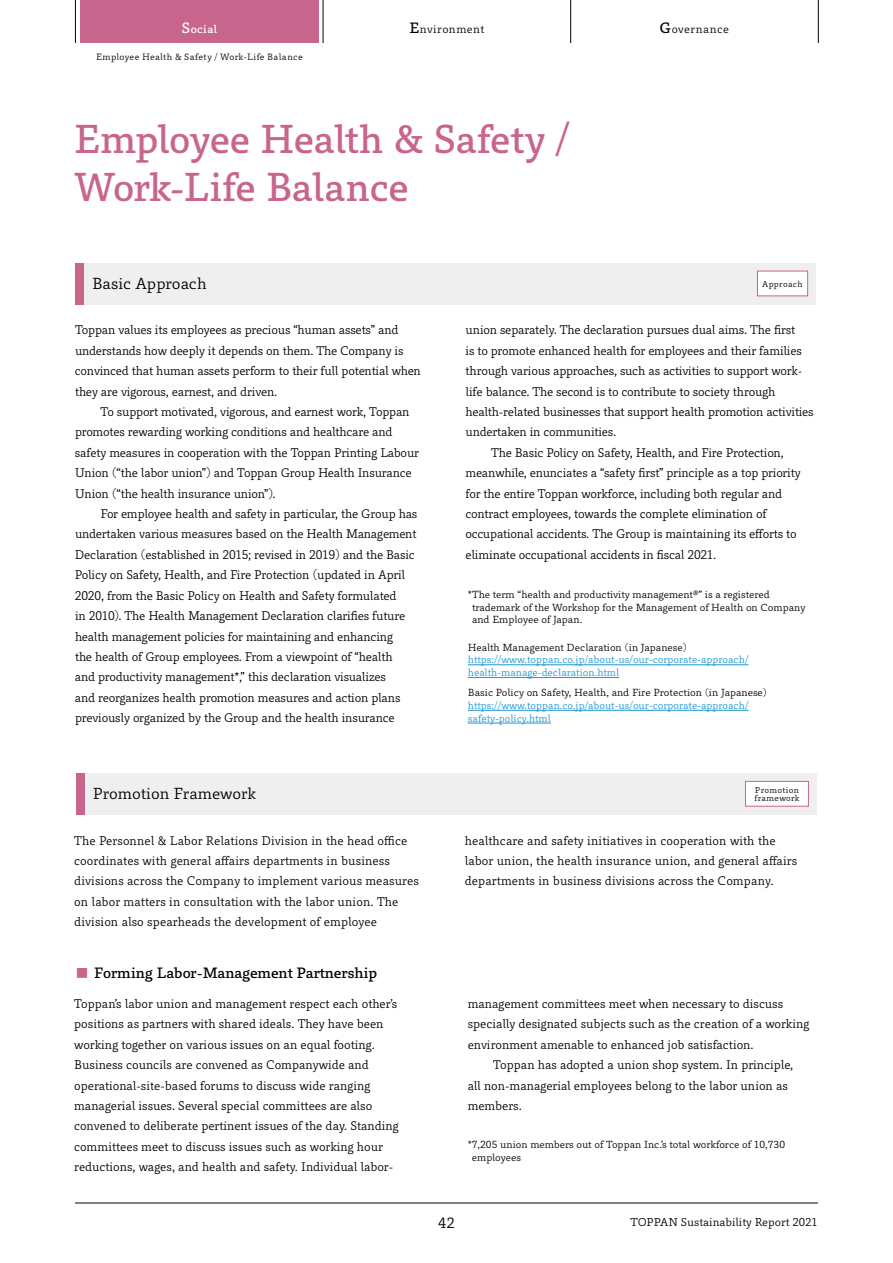
<style>
.page{position:relative;width:893px;height:1263px;background:#fff}
.page>*{position:absolute;margin:0;border:0;box-sizing:border-box;transform-origin:0 0}
.t1{font:37.2px/47.8px "Toppan Bunkyu Gothic Pr 6 N DB";letter-spacing:-.01em;color:#c8658d}
.t2{font:14.85px "Toppan Bunkyu Gothic Pr 6 N";color:#000}
.t3{font:13.8px "Toppan Bunkyu Gothic Pr 6 N DB";color:#000}
.t4{font:13.8px "Toppan Bunkyu Gothic Pr 6 N";color:#000}
.t5{font:11.7px/20.4px "Toppan Bunkyu Gothic Pr 6 N";letter-spacing:-.015em;color:#000;scale:.96 1}
.t6{font:11.7px/20.4px "Toppan Bunkyu Gothic Pr 6 N";letter-spacing:.01em;color:#000;scale:.96 1}
.t7{font:10.65px "Toppan Bunkyu Gothic Pr 6 N";color:#000}
.t8{font:10.65px "Toppan Bunkyu Gothic Pr 6 N";letter-spacing:.035em;color:#000}
.t9{font:10.65px "Toppan Bunkyu Gothic Pr 6 N DB";letter-spacing:.03em;color:#fff}
.t10{font:9.6px/12.8px "Toppan Bunkyu Gothic Pr 6 N";color:#000}
.t11{font:9.6px/12.8px "Toppan Bunkyu Gothic Pr 6 N";color:#1c96d5}
.t12{font:8.55px "Toppan Bunkyu Gothic Pr 6 N";letter-spacing:.04em;color:#000}
.t13{font:7.95px/8.6px "Toppan Bunkyu Gothic Pr 6 N";letter-spacing:.035em;color:#000}
.s1{font-size:13.8px}
.s2{font-family:"Toppan Bunkyu Gothic Pr 6 N DB";font-size:13.8px}
.s3{font-size:15.9px;color:#c8658d}
</style>
<div class="page">
<hr style="left:468px;top:664px;width:281px;height:1px;background:#1c96d5">
<hr style="left:468px;top:677px;width:151px;height:1px;background:#1c96d5">
<hr style="left:468px;top:710px;width:281px;height:1px;background:#1c96d5">
<hr style="left:468px;top:723px;width:83px;height:1px;background:#1c96d5">
<div style="left:75px;top:263px;width:741px;height:41px;background:#efefef"></div>
<div style="left:75px;top:263px;width:9px;height:41px;background:#c8658d"></div>
<div style="left:757px;top:271px;width:51px;height:25px;background:#fff"></div>
<div style="left:757px;top:271px;width:51px;height:25px;border:1px solid #c8658d"></div>
<div style="left:76px;top:773px;width:740px;height:41px;background:#efefef"></div>
<div style="left:76px;top:773px;width:8px;height:41px;background:#c8658d"></div>
<div style="left:745px;top:781px;width:63px;height:25px;background:#fff"></div>
<div style="left:745px;top:781px;width:64px;height:26px;border:1px solid #c8658d"></div>
<hr style="left:75px;top:0;width:1px;height:43px;background:#000">
<hr style="left:323px;top:0;width:1px;height:43px;background:#000">
<hr style="left:570px;top:0;width:1px;height:43px;background:#000">
<hr style="left:818px;top:0;width:1px;height:43px;background:#000">
<div style="left:80px;top:0;width:238px;height:43px;background:#c8658d"></div>
<hr style="left:75px;top:1203px;width:743px;height:1px;background:#000">
<p class="t9" style="left:182px;top:23px;width:37px"><span class="s1">S</span>ocial</p>
<p class="t8" style="left:409px;top:23px;width:76px"><span class="s2">E</span>nvironment</p>
<p class="t8" style="left:660px;top:23px;width:71px"><span class="s2">G</span>overnance</p>
<p class="t12" style="left:96px;top:52px;width:208px">Employee Health &amp; Safety / Work-Life Balance</p>
<h1 class="t1" style="left:74px;top:116px;width:497px">Employee Health &amp; Safety /<br>Work-Life Balance</h1>
<p class="t2" style="left:92px;top:275px;width:116px">Basic Approach</p>
<p class="t13" style="left:762px;top:279px;width:42px">Approach</p>
<p class="t5" style="left:75px;top:320px;width:362px">Toppan values its employees as precious “human assets” and understands how deeply it depends on them. The Company is convinced that human assets perform to their full potential when they are vigorous, earnest, and driven.</p>
<p class="t5" style="left:75px;top:402px;width:360px;text-indent:26px">To support motivated, vigorous, and earnest work, Toppan promotes rewarding working conditions and healthcare and safety measures in cooperation with the Toppan Printing Labour Union (“the labor union”) and Toppan Group Health Insurance Union (“the health insurance union”).</p>
<p class="t5" style="left:75px;top:504px;width:358px;text-indent:26px">For employee health and safety in particular, the Group has undertaken various measures based on the Health Management Declaration (established in 2015; revised in 2019) and the Basic Policy on Safety, Health, and Fire Protection (updated in April 2020, from the Basic Policy on Health and Safety formulated<br>in 2010). The Health Management Declaration clarifies future health management policies for maintaining and enhancing<br>the health of Group employees. From a viewpoint of “health<br>and productivity management*,” this declaration visualizes<br>and reorganizes health promotion measures and action plans previously organized by the Group and the health insurance</p>
<p class="t5" style="left:465px;top:320px;width:345px">union separately. The declaration pursues dual aims. The first</p>
<p class="t5" style="left:465px;top:340px;width:352px">is to promote enhanced health for employees and their families</p>
<p class="t5" style="left:466px;top:361px;width:352px">through various approaches, such as activities to support work-</p>
<p class="t5" style="left:466px;top:381px;width:324px">life balance. The second is to contribute to society through</p>
<p class="t5" style="left:466px;top:402px;width:364px">health-related businesses that support health promotion activities</p>
<p class="t5" style="left:465px;top:422px;width:159px">undertaken in communities.</p>
<p class="t5" style="left:491px;top:442px;width:307px">The Basic Policy on Safety, Health, and Fire Protection,</p>
<p class="t5" style="left:465px;top:463px;width:351px">meanwhile, enunciates a “safety first” principle as a top priority</p>
<p class="t5" style="left:466px;top:483px;width:331px">for the entire Toppan workforce, including both regular and</p>
<p class="t5" style="left:465px;top:504px;width:315px">contract employees, towards the complete elimination of</p>
<p class="t5" style="left:465px;top:524px;width:347px">occupational accidents. The Group is maintaining its efforts to</p>
<p class="t5" style="left:465px;top:544px;width:263px">eliminate occupational accidents in fiscal 2021.</p>
<p class="t10" style="left:472px;top:588px;width:335px;text-indent:-4px">*The term “health and productivity management®” is a registered trademark of the Workshop for the Management of Health on Company and Employee of Japan.</p>
<p class="t10" style="left:468px;top:641px;width:221px">Health Management Declaration (in Japanese)</p>
<p class="t11" style="left:468px;top:654px;width:282px">https://www.toppan.co.jp/about-us/our-corporate-approach/ health-manage-declaration.html</p>
<p class="t10" style="left:468px;top:686px;width:301px">Basic Policy on Safety, Health, and Fire Protection (in Japanese)</p>
<p class="t11" style="left:468px;top:699px;width:282px">https://www.toppan.co.jp/about-us/our-corporate-approach/ safety-policy.html</p>
<p class="t2" style="left:93px;top:785px;width:165px">Promotion Framework</p>
<p class="t13" style="left:754px;top:785px;width:46px">Promotion framework</p>
<p class="t6" style="left:74px;top:830px;width:361px">The Personnel &amp; Labor Relations Division in the head office coordinates with general affairs departments in business divisions across the Company to implement various measures on labor matters in consultation with the labor union. The division also spearheads the development of employee</p>
<p class="t6" style="left:465px;top:830px;width:348px">healthcare and safety initiatives in cooperation with the labor union, the health insurance union, and general affairs departments in business divisions across the Company.</p>
<p class="t3" style="left:74px;top:965px;width:305px"><span class="s3">■</span> Forming Labor-Management Partnership</p>
<p class="t5" style="left:74px;top:994px;width:340px">Toppan’s labor union and management respect each other’s positions as partners with shared ideals. They have been working together on various issues on an equal footing.<br>Business councils are convened as Companywide and operational-site-based forums to discuss wide ranging managerial issues. Several special committees are also convened to deliberate pertinent issues of the day. Standing committees meet to discuss issues such as working hour reductions, wages, and health and safety. Individual labor-</p>
<p class="t5" style="left:468px;top:994px;width:357px">management committees meet when necessary to discuss specially designated subjects such as the creation of a working environment amenable to enhanced job satisfaction.</p>
<p class="t5" style="left:468px;top:1055px;width:341px;text-indent:26px">Toppan has adopted a union shop system. In principle, all non-managerial employees belong to the labor union as members.</p>
<p class="t10" style="left:472px;top:1138px;width:315px;text-indent:-4px">*7,205 union members out of Toppan Inc.’s total workforce of 10,730 employees</p>
<p class="t4" style="left:438px;top:1215px;width:18px">42</p>
<p class="t7" style="left:631px;top:1216px;width:189px">TOPPAN Sustainability Report 2021</p>
</div>
